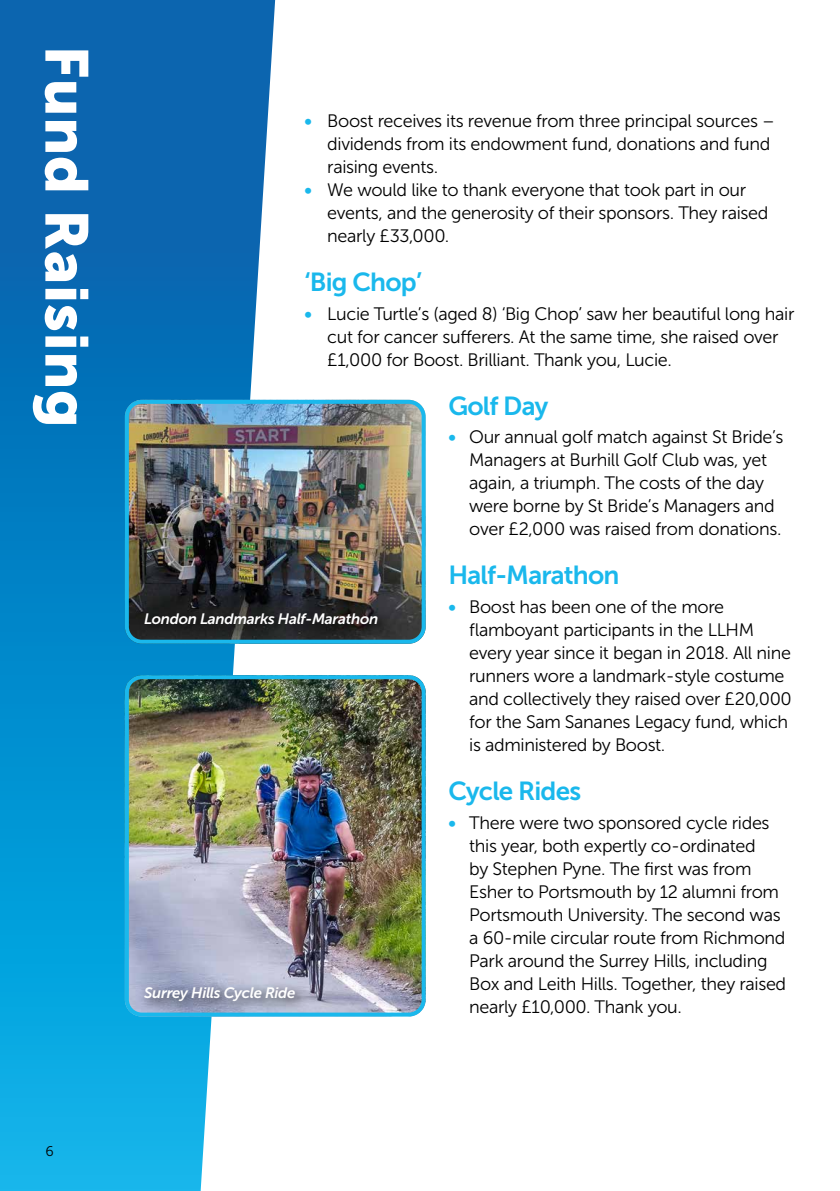
<style>
.page{position:relative;width:840px;height:1191px;background:#fff}
.page>*{position:absolute;margin:0;border:0;box-sizing:border-box;transform-origin:0 0}
.t1{font:60px "Museo Sans 900";letter-spacing:.01em;color:#fff}
.t2{font:26px "Museo Sans 700";letter-spacing:-.03em;color:#1ab8ec}
.t3{font:18px/23px "Museo Sans 300";letter-spacing:-.02em;color:#000}
.t4{font:italic 15px "Museo Sans 700";letter-spacing:-.02em;color:#fff}
.t5{font:14px "Museo Sans 300";color:#000}
.s1{font-family:"Museo Sans 700";color:#1ab8ec}
</style>
<div class="page">
<svg style="left:0;top:0;width:275px;height:1191px;background:#198ac8"></svg>
<img style="left:125px;top:400px;width:300px;height:243px">
<div style="left:125px;top:400px;width:300px;height:243px;border:4px solid #1ab8ec;border-radius:15px"></div>
<img style="left:125px;top:675px;width:300px;height:341px">
<div style="left:125px;top:675px;width:300px;height:341px;border:4px solid #1ab8ec;border-radius:15px"></div>
<div style="left:138px;top:981px;width:171px;height:34px;background:#000;opacity:.75"></div>
<div style="left:138px;top:607px;width:254px;height:31px;background:#000;opacity:.75"></div>
<h1 class="t1" style="left:100px;top:45px;width:384px;rotate:90deg">Fund Raising</h1>
<p class="t5" style="left:45px;top:1143px;width:10px">6</p>
<p class="t3" style="left:327px;top:109px;width:449px;text-indent:-23px"><span class="s1">•</span> Boost receives its revenue from three principal sources – dividends from its endowment fund, donations and fund raising events.</p>
<p class="t3" style="left:327px;top:178px;width:442px;text-indent:-23px"><span class="s1">•</span> We would like to thank everyone that took part in our events, and the generosity of their sponsors. They raised nearly £33,000.</p>
<h2 class="t2" style="left:304px;top:267px;width:119px">‘Big Chop’</h2>
<p class="t3" style="left:327px;top:302px;width:468px;text-indent:-23px"><span class="s1">•</span> Lucie Turtle’s (aged 8) ‘Big Chop’ saw her beautiful long hair cut for cancer sufferers. At the same time, she raised over £1,000 for Boost. Brilliant. Thank you, Lucie.</p>
<h2 class="t2" style="left:448px;top:391px;width:101px">Golf Day</h2>
<p class="t3" style="left:469px;top:426px;width:316px;text-indent:-21px"><span class="s1">•</span> Our annual golf match against St Bride’s Managers at Burhill Golf Club was, yet again, a triumph. The costs of the day were borne by St Bride’s Managers and over £2,000 was raised from donations.</p>
<h2 class="t2" style="left:448px;top:561px;width:173px">Half-Marathon</h2>
<p class="t3" style="left:469px;top:595px;width:324px;text-indent:-21px"><span class="s1">•</span> Boost has been one of the more flamboyant participants in the LLHM every year since it began in 2018. All nine runners wore a landmark-style costume and collectively they raised over £20,000 for the Sam Sananes Legacy fund, which is administered by Boost.</p>
<h2 class="t2" style="left:448px;top:776px;width:134px">Cycle Rides</h2>
<p class="t3" style="left:469px;top:811px;width:318px;text-indent:-21px"><span class="s1">•</span> There were two sponsored cycle rides this year, both expertly co-ordinated<br>by Stephen Pyne. The first was from Esher to Portsmouth by 12 alumni from Portsmouth University. The second was a 60-mile circular route from Richmond Park around the Surrey Hills, including Box and Leith Hills. Together, they raised nearly £10,000. Thank you.</p>
<p class="t4" style="left:144px;top:610px;width:235px">London Landmarks Half-Marathon</p>
<p class="t4" style="left:144px;top:984px;width:153px">Surrey Hills Cycle Ride</p>
</div>
